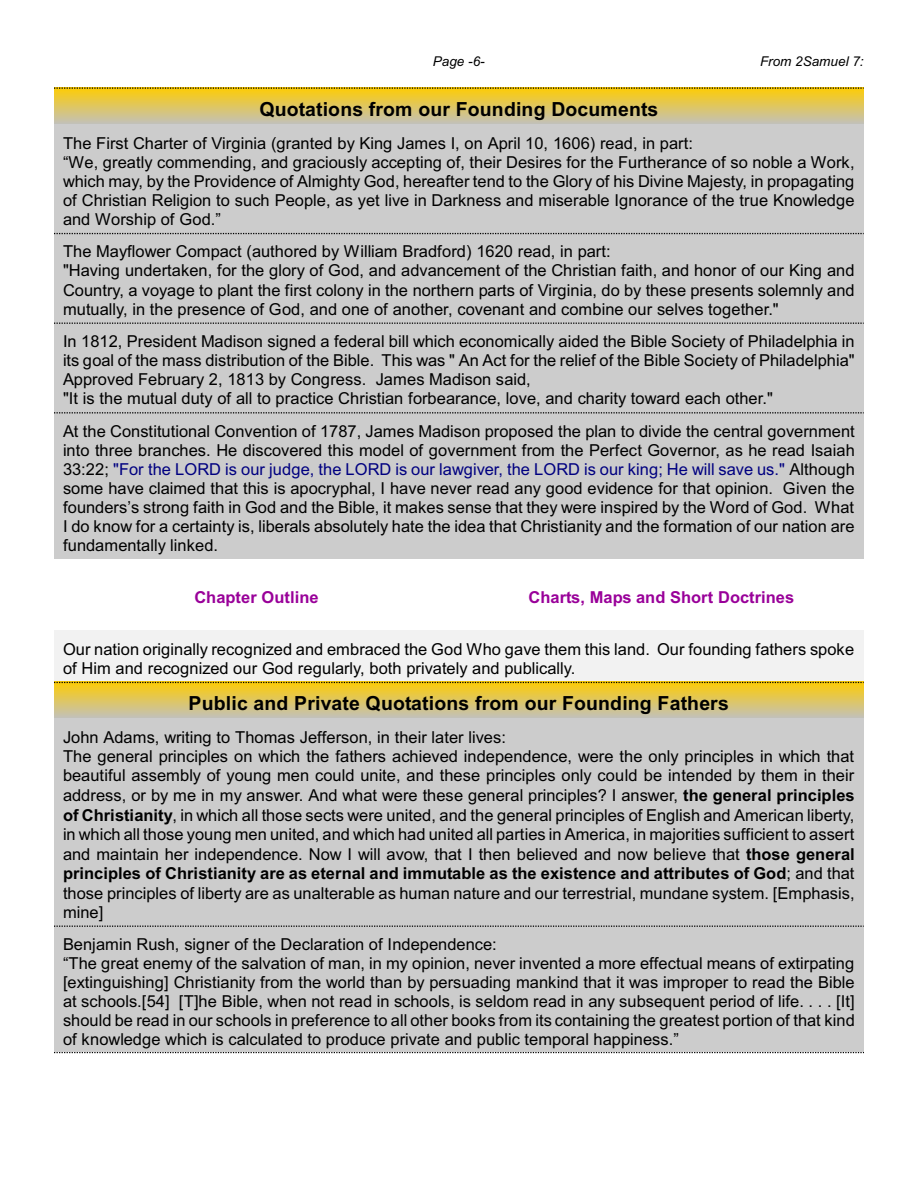
<style>
.page{position:relative;width:918px;height:1188px;background:#fff}
.page>*{position:absolute;margin:0;border:0;box-sizing:border-box;transform-origin:0 0}
.t1{font:700 19.5px "Arial";letter-spacing:.01em;color:#000}
.t2{font:16.5px/19px "Arial";color:#000}
.t3{font:700 16.5px "Arial";color:#909}
.t4{font:italic 13.5px "Arial";color:#000}
.s1{color:#000080}
.s2{font-weight:700}
</style>
<div class="page">
<img style="left:54px;top:89px;width:810px;height:35px">
<svg style="left:54px;top:87px;width:810px;height:2px;background:#ac8a01"></svg>
<div style="left:54px;top:124px;width:810px;height:109px;background:#ccc"></div>
<div style="left:54px;top:233px;width:810px;height:89px;background:#ccc"></div>
<svg style="left:54px;top:233px;width:810px;height:1px"></svg>
<div style="left:54px;top:323px;width:810px;height:89px;background:#ccc"></div>
<svg style="left:54px;top:323px;width:810px;height:1px"></svg>
<div style="left:54px;top:412px;width:810px;height:147px;background:#ccc"></div>
<svg style="left:54px;top:412px;width:810px;height:1px"></svg>
<div style="left:54px;top:630px;width:810px;height:52px;background:#f2f2f2"></div>
<img style="left:54px;top:683px;width:810px;height:35px">
<svg style="left:54px;top:682px;width:810px;height:1px"></svg>
<div style="left:54px;top:719px;width:810px;height:206px;background:#ccc"></div>
<svg style="left:54px;top:1052px;width:810px;height:1px"></svg>
<div style="left:54px;top:926px;width:810px;height:126px;background:#ccc"></div>
<svg style="left:54px;top:926px;width:810px;height:1px"></svg>
<p class="t4" style="left:433px;top:57px;width:53px">Page -6-</p>
<p class="t4" style="left:760px;top:57px;width:105px">From 2Samuel 7:</p>
<p class="t1" style="left:259px;top:101px;width:400px">Quotations from our Founding Documents</p>
<p class="t2" style="left:63px;top:135px;width:793px">The First Charter of Virginia (granted by King James I, on April 10, 1606) read, in part:<br>“We, greatly commending, and graciously accepting of, their Desires for the Furtherance of so noble a Work, which may, by the Providence of Almighty God, hereafter tend to the Glory of his Divine Majesty, in propagating of Christian Religion to such People, as yet live in Darkness and miserable Ignorance of the true Knowledge and Worship of God.”</p>
<p class="t2" style="left:63px;top:244px;width:793px">The Mayflower Compact (authored by William Bradford) 1620 read, in part:<br>"Having undertaken, for the glory of God, and advancement of the Christian faith, and honor of our King and Country, a voyage to plant the first colony in the northern parts of Virginia, do by these presents solemnly and mutually, in the presence of God, and one of another, covenant and combine our selves together."</p>
<p class="t2" style="left:63px;top:333px;width:793px">In 1812, President Madison signed a federal bill which economically aided the Bible Society of Philadelphia in its goal of the mass distribution of the Bible. This was " An Act for the relief of the Bible Society of Philadelphia" Approved February 2, 1813 by Congress. James Madison said,<br>"It is the mutual duty of all to practice Christian forbearance, love, and charity toward each other."</p>
<p class="t2" style="left:63px;top:423px;width:793px;text-align:justify">At the Constitutional Convention of 1787, James Madison proposed the plan to divide the central government into three branches. He discovered this model of government from the Perfect Governor, as he read Isaiah 33:22; <span class="s1">"For the LORD is our judge, the LORD is our lawgiver, the LORD is our king; He will save us."</span> Although some have claimed that this is apocryphal, I have never read any good evidence for that opinion. Given the founders’s strong faith in God and the Bible, it makes sense that they were inspired by the Word of God. What I do know for a certainty is, liberals absolutely hate the idea that Christianity and the formation of our nation are fundamentally linked.</p>
<p class="t3" style="left:194px;top:591px;width:126px">Chapter Outline</p>
<p class="t3" style="left:529px;top:591px;width:267px">Charts, Maps and Short Doctrines</p>
<p class="t2" style="left:63px;top:641px;width:793px">Our nation originally recognized and embraced the God Who gave them this land. Our founding fathers spoke of Him and recognized our God regularly, both privately and publically.</p>
<p class="t1" style="left:189px;top:696px;width:542px">Public and Private Quotations from our Founding Fathers</p>
<p class="t2" style="left:63px;top:729px;width:793px">John Adams, writing to Thomas Jefferson, in their later lives:<br>The general principles on which the fathers achieved independence, were the only principles in which that beautiful assembly of young men could unite, and these principles only could be intended by them in their address, or by me in my answer. And what were these general principles? I answer, <span class="s2">the general principles of Christianity</span>, in which all those sects were united, and the general principles of English and American liberty, in which all those young men united, and which had united all parties in America, in majorities sufficient to assert and maintain her independence. Now I will avow, that I then believed and now believe that <span class="s2">those general principles of Christianity are as eternal and immutable as the existence and attributes of God</span>; and that those principles of liberty are as unalterable as human nature and our terrestrial, mundane system. [Emphasis, mine]</p>
<p class="t2" style="left:63px;top:936px;width:793px">Benjamin Rush, signer of the Declaration of Independence:<br>“The great enemy of the salvation of man, in my opinion, never invented a more effectual means of extirpating [extinguishing] Christianity from the world than by persuading mankind that it was improper to read the Bible at schools.[54] [T]he Bible, when not read in schools, is seldom read in any subsequent period of life. . . . [It] should be read in our schools in preference to all other books from its containing the greatest portion of that kind of knowledge which is calculated to produce private and public temporal happiness.”</p>
</div>
